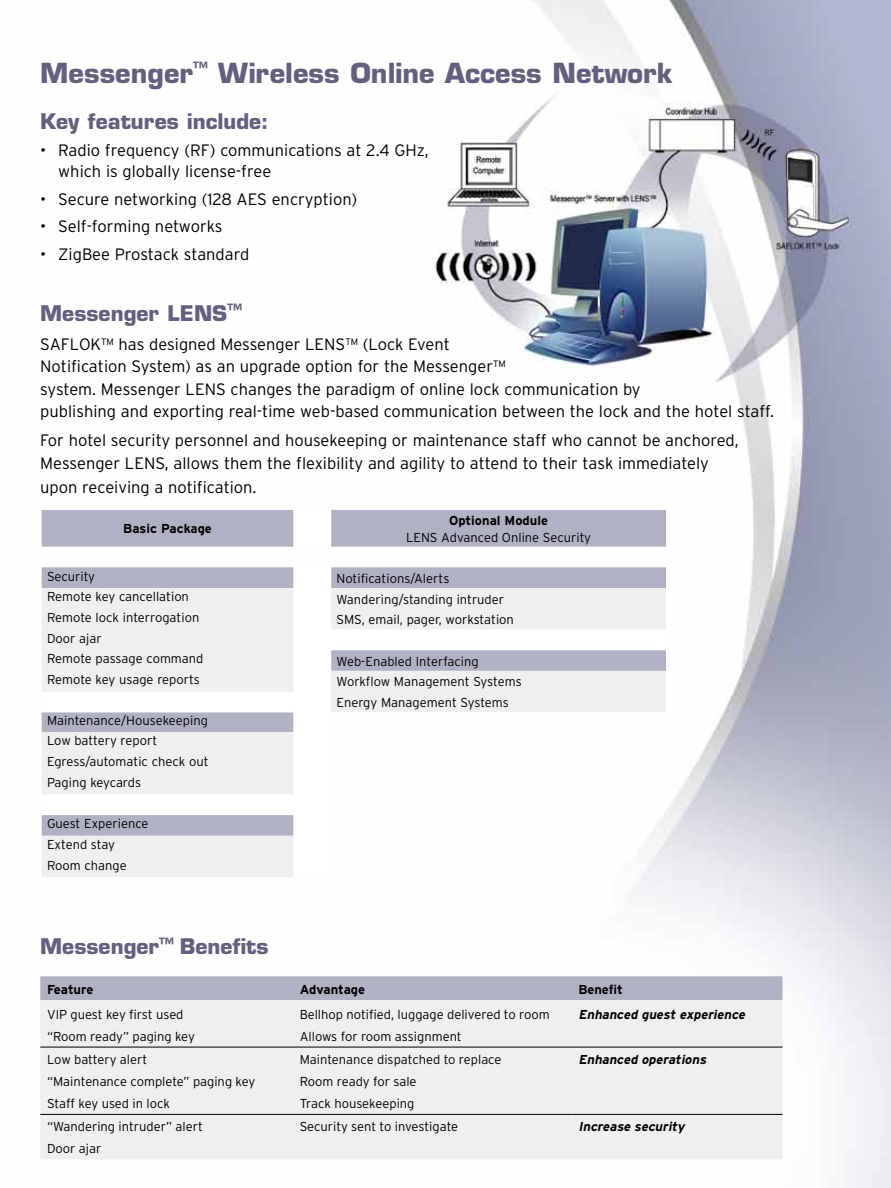
<style>
.page{position:relative;width:891px;height:1188px;background:#fff}
.page>*{position:absolute;margin:0;border:0;box-sizing:border-box;transform-origin:0 0}
.t1{font:700 27px "Eurostile";color:#62607e}
.t2{font:700 21px "Eurostile";color:#62607e}
.t3{font:300 16.5px/22.5px "Interstate";color:#000}
.t4{font:300 12.9px/20.7px "Interstate";color:#000}
.t5{font:italic 700 12.9px "Interstate";color:#000}
.t6{font:700 12.9px "Interstate";color:#000}
</style>
<div class="page">
<img style="left:41px;top:0;width:850px;height:1188px">
<svg style="left:42px;top:510px;width:624px;height:78px;fill:#b1b1c4"></svg>
<svg style="left:42px;top:588px;width:624px;height:289px"></svg>
<div style="left:40px;top:976px;width:743px;height:24px;background:#b1b1c4"></div>
<div style="left:40px;top:1000px;width:743px;height:159px;background:#efeff0"></div>
<hr style="left:40px;top:1047px;width:253px;height:1px;background:#000">
<hr style="left:293px;top:1047px;width:279px;height:1px;background:#000">
<hr style="left:572px;top:1047px;width:211px;height:1px;background:#000">
<hr style="left:40px;top:1114px;width:253px;height:1px;background:#000">
<hr style="left:293px;top:1114px;width:279px;height:1px;background:#000">
<hr style="left:572px;top:1114px;width:211px;height:1px;background:#000">
<h1 class="t1" style="left:40px;top:56px;width:634px">Messenger<sup>™</sup> Wireless Online Access Network</h1>
<h2 class="t2" style="left:40px;top:108px;width:230px">Key features include:</h2>
<p class="t3" style="left:58px;top:140px;width:372px;line-height:21px;text-indent:-18px">• Radio frequency (RF) communications at 2.4 GHz, which is globally license-free</p>
<p class="t3" style="left:40px;top:187px;width:318px">• Secure networking (128 AES encryption)</p>
<p class="t3" style="left:40px;top:215px;width:184px">• Self-forming networks</p>
<p class="t3" style="left:40px;top:242px;width:210px">• ZigBee Prostack standard</p>
<h2 class="t2" style="left:40px;top:300px;width:203px">Messenger LENS<sup>™</sup></h2>
<p class="t3" style="left:40px;top:332px;width:735px">SAFLOK™ has designed Messenger LENS™ (Lock Event<br>Notification System) as an upgrade option for the Messenger™<br>system. Messenger LENS changes the paradigm of online lock communication by<br>publishing and exporting real-time web-based communication between the lock and the hotel staff.</p>
<p class="t3" style="left:40px;top:429px;width:700px">For hotel security personnel and housekeeping or maintenance staff who cannot be anchored,<br>Messenger LENS, allows them the flexibility and agility to attend to their task immediately</p>
<p class="t3" style="left:40px;top:475px;width:218px">upon receiving a notification.</p>
<p class="t6" style="left:123px;top:522px;width:90px">Basic Package</p>
<p class="t6" style="left:449px;top:513px;width:101px">Optional Module</p>
<p class="t4" style="left:406px;top:527px;width:187px">LENS Advanced Online Security</p>
<p class="t4" style="left:47px;top:566px;width:50px">Security</p>
<p class="t4" style="left:336px;top:568px;width:114px">Notifications/Alerts</p>
<p class="t4" style="left:47px;top:586px;width:143px">Remote key cancellation</p>
<p class="t4" style="left:336px;top:589px;width:169px">Wandering/standing intruder</p>
<p class="t4" style="left:47px;top:607px;width:154px">Remote lock interrogation</p>
<p class="t4" style="left:336px;top:609px;width:179px">SMS, email, pager, workstation</p>
<p class="t4" style="left:47px;top:628px;width:158px">Door ajar<br>Remote passage command</p>
<p class="t4" style="left:336px;top:651px;width:144px">Web-Enabled Interfacing</p>
<p class="t4" style="left:47px;top:669px;width:154px">Remote key usage reports</p>
<p class="t4" style="left:336px;top:671px;width:187px">Workflow Management Systems<br>Energy Management Systems</p>
<p class="t4" style="left:47px;top:710px;width:163px">Maintenance/Housekeeping<br>Low battery report<br>Egress/automatic check out<br>Paging keycards</p>
<p class="t4" style="left:47px;top:813px;width:103px">Guest Experience<br>Extend stay<br>Room change</p>
<h2 class="t2" style="left:40px;top:933px;width:230px">Messenger<sup>™</sup> Benefits</h2>
<p class="t6" style="left:47px;top:982px;width:48px">Feature</p>
<p class="t6" style="left:300px;top:982px;width:67px">Advantage</p>
<p class="t6" style="left:578px;top:982px;width:46px">Benefit</p>
<p class="t4" style="left:47px;top:1004px;width:138px">VIP guest key first used</p>
<p class="t4" style="left:300px;top:1004px;width:252px">Bellhop notified, luggage delivered to room</p>
<p class="t5" style="left:578px;top:1007px;width:171px">Enhanced guest experience</p>
<p class="t4" style="left:47px;top:1026px;width:149px">“Room ready” paging key</p>
<p class="t4" style="left:300px;top:1026px;width:164px">Allows for room assignment</p>
<p class="t4" style="left:47px;top:1049px;width:102px">Low battery alert</p>
<p class="t4" style="left:300px;top:1049px;width:203px">Maintenance dispatched to replace</p>
<p class="t5" style="left:578px;top:1052px;width:132px">Enhanced operations</p>
<p class="t4" style="left:47px;top:1071px;width:210px">“Maintenance complete” paging key</p>
<p class="t4" style="left:300px;top:1071px;width:118px">Room ready for sale</p>
<p class="t4" style="left:47px;top:1093px;width:124px">Staff key used in lock</p>
<p class="t4" style="left:300px;top:1093px;width:116px">Track housekeeping</p>
<p class="t4" style="left:47px;top:1116px;width:157px">“Wandering intruder” alert</p>
<p class="t4" style="left:300px;top:1116px;width:160px">Security sent to investigate</p>
<p class="t5" style="left:578px;top:1119px;width:110px">Increase security</p>
<p class="t4" style="left:47px;top:1138px;width:56px">Door ajar</p>
</div>
